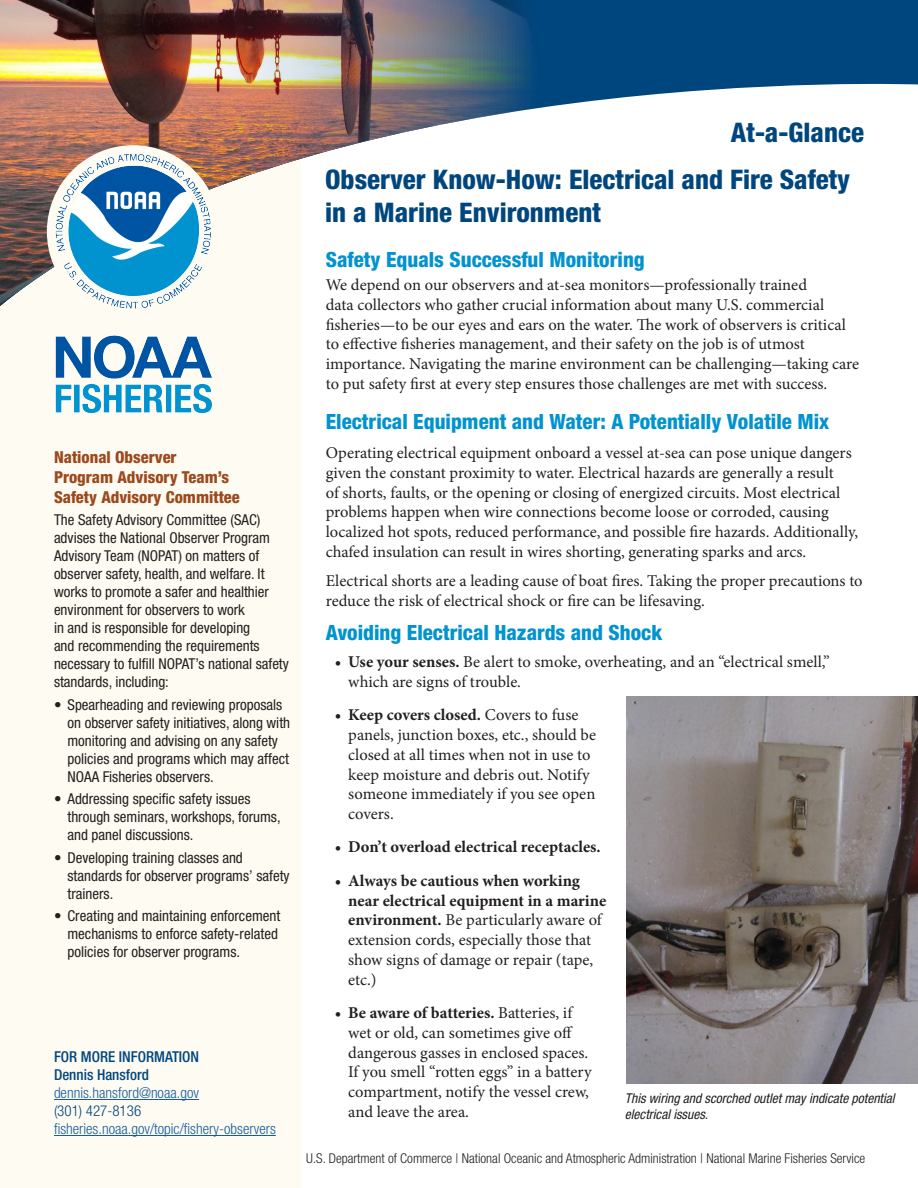
<style>
.page{position:relative;width:918px;height:1188px;background:#fff}
.page>*{position:absolute;margin:0;border:0;box-sizing:border-box;transform-origin:0 0}
.Head{font:800 condensed 27px/32.4px "Helvetica Neue LT";color:#00467e}
.Subhead_1{font:800 condensed 21px "Helvetica Neue LT";color:#0093d0}
.Subhead_1-2{font:16.5px/19.8px "Minion Pro";color:#231f20}
.Body_Text{font:16.5px/19.8px "Minion Pro";color:#231f20}
.Head-2{font:800 condensed 16.5px/19.8px "Helvetica Neue LT";color:#9b491d}
.t1{font:700 16.5px "Minion Pro";color:#231f20}
.At_a_Glance{font:condensed 15px/18px "Helvetica Neue LT";color:#231f20}
.Body_Text-2{font:300 condensed 15px "Helvetica Neue LT";color:#175d9e}
.Body_Text-3{font:500 condensed 15px "Helvetica Neue LT";color:#00467e}
.Body_Text-4{font:300 condensed 15px "Helvetica Neue LT";color:#00467e}
.t2{font:300 condensed 13.5px "Helvetica Neue LT";color:#231f20}
.At_a_Glance-2{font:italic condensed 13.5px/16.2px "Helvetica Neue LT";color:#231f20}
.s1{font-weight:700}
</style>
<div class="page">
<div style="left:0;top:37px;width:301px;height:1151px;background:#fefbf2"></div>
<svg style="left:554px;top:0;width:364px;height:106px;background:#256190"></svg>
<img style="left:0;top:0;width:554px;height:306px">
<div style="left:47px;top:145px;width:173px;height:173px;background:#fefbf2;border-radius:50%"></div>
<img style="left:56px;top:152px;width:155px;height:261px">
<hr style="left:54px;top:1099px;width:145px;height:1px;background:#175d9e">
<hr style="left:54px;top:1135px;width:222px;height:1px;background:#175d9e">
<img style="left:626px;top:697px;width:292px;height:387px">
<p class="Head-2" style="left:54px;top:447px;width:187px">National Observer<br>Program Advisory Team’s<br>Safety Advisory Committee</p>
<p class="At_a_Glance" style="left:54px;top:511px;width:236px">The Safety Advisory Committee (SAC) advises the National Observer Program Advisory Team (NOPAT) on matters of observer safety, health, and welfare. It works to promote a safer and healthier environment for observers to work<br>in and is responsible for developing<br>and recommending the requirements necessary to fulfill NOPAT’s national safety standards, including:</p>
<p class="At_a_Glance" style="left:68px;top:696px;width:224px;text-indent:-14px">• Spearheading and reviewing proposals on observer safety initiatives, along with monitoring and advising on any safety policies and programs which may affect NOAA Fisheries observers.</p>
<p class="At_a_Glance" style="left:68px;top:790px;width:215px;text-indent:-14px">• Addressing specific safety issues through seminars, workshops, forums, and panel discussions.</p>
<p class="At_a_Glance" style="left:68px;top:849px;width:224px;text-indent:-14px">• Developing training classes and standards for observer programs’ safety trainers.</p>
<p class="At_a_Glance" style="left:68px;top:907px;width:214px;text-indent:-14px">• Creating and maintaining enforcement mechanisms to enforce safety-related policies for observer programs.</p>
<p class="Body_Text-3" style="left:54px;top:1048px;width:147px">FOR MORE INFORMATION</p>
<p class="Body_Text-3" style="left:54px;top:1066px;width:96px">Dennis Hansford</p>
<p class="Body_Text-2" style="left:54px;top:1084px;width:147px">dennis.hansford@noaa.gov</p>
<p class="Body_Text-4" style="left:54px;top:1102px;width:89px">(301) 427-8136</p>
<p class="Body_Text-2" style="left:54px;top:1120px;width:223px">fisheries.noaa.gov/topic/fishery-observers</p>
<p class="Head" style="left:731px;top:116px;width:135px">At-a-Glance</p>
<p class="Head" style="left:325px;top:163px;width:527px">Observer Know-How: Electrical and Fire Safety in a Marine Environment</p>
<p class="Subhead_1" style="left:326px;top:247px;width:321px">Safety Equals Successful Monitoring</p>
<p class="Body_Text" style="left:326px;top:275px;width:535px">We depend on our observers and at-sea monitors—professionally trained<br>data collectors who gather crucial information about many U.S. commercial fisheries—to be our eyes and ears on the water. The work of observers is critical to effective fisheries management, and their safety on the job is of utmost importance. Navigating the marine environment can be challenging—taking care to put safety first at every step ensures those challenges are met with success.</p>
<p class="Subhead_1" style="left:326px;top:409px;width:505px">Electrical Equipment and Water: A Potentially Volatile Mix</p>
<p class="Subhead_1-2" style="left:326px;top:443px;width:534px">Operating electrical equipment onboard a vessel at-sea can pose unique dangers given the constant proximity to water. Electrical hazards are generally a result<br>of shorts, faults, or the opening or closing of energized circuits. Most electrical problems happen when wire connections become loose or corroded, causing localized hot spots, reduced performance, and possible fire hazards. Additionally, chafed insulation can result in wires shorting, generating sparks and arcs.</p>
<p class="Subhead_1-2" style="left:326px;top:571px;width:538px">Electrical shorts are a leading cause of boat fires. Taking the proper precautions to reduce the risk of electrical shock or fire can be lifesaving.</p>
<p class="Subhead_1" style="left:326px;top:619px;width:338px">Avoiding Electrical Hazards and Shock</p>
<p class="Subhead_1-2" style="left:348px;top:652px;width:483px;text-indent:-14px"><span class="s1">• Use your senses.</span> Be alert to smoke, overheating, and an “electrical smell,” which are signs of trouble.</p>
<p class="Subhead_1-2" style="left:348px;top:705px;width:249px;text-indent:-14px"><span class="s1">• Keep covers closed.</span> Covers to fuse panels, junction boxes, etc., should be closed at all times when not in use to keep moisture and debris out. Notify someone immediately if you see open covers.</p>
<p class="t1" style="left:335px;top:836px;width:267px">• Don’t overload electrical receptacles.</p>
<p class="Subhead_1-2" style="left:348px;top:871px;width:260px;text-indent:-14px"><span class="s1">• Always be cautious when working near electrical equipment in a marine environment.</span> Be particularly aware of extension cords, especially those that show signs of damage or repair (tape, etc.)</p>
<p class="Subhead_1-2" style="left:348px;top:1003px;width:245px;text-indent:-14px"><span class="s1">• Be aware of batteries.</span> Batteries, if wet or old, can sometimes give off dangerous gasses in enclosed spaces.<br>If you smell “rotten eggs” in a battery compartment, notify the vessel crew, and leave the area.</p>
<p class="At_a_Glance-2" style="left:625px;top:1090px;width:271px">This wiring and scorched outlet may indicate potential electrical issues.</p>
<p class="t2" style="left:306px;top:1151px;width:561px">U.S. Department of Commerce | National Oceanic and Atmospheric Administration | National Marine Fisheries Service</p>
</div>
